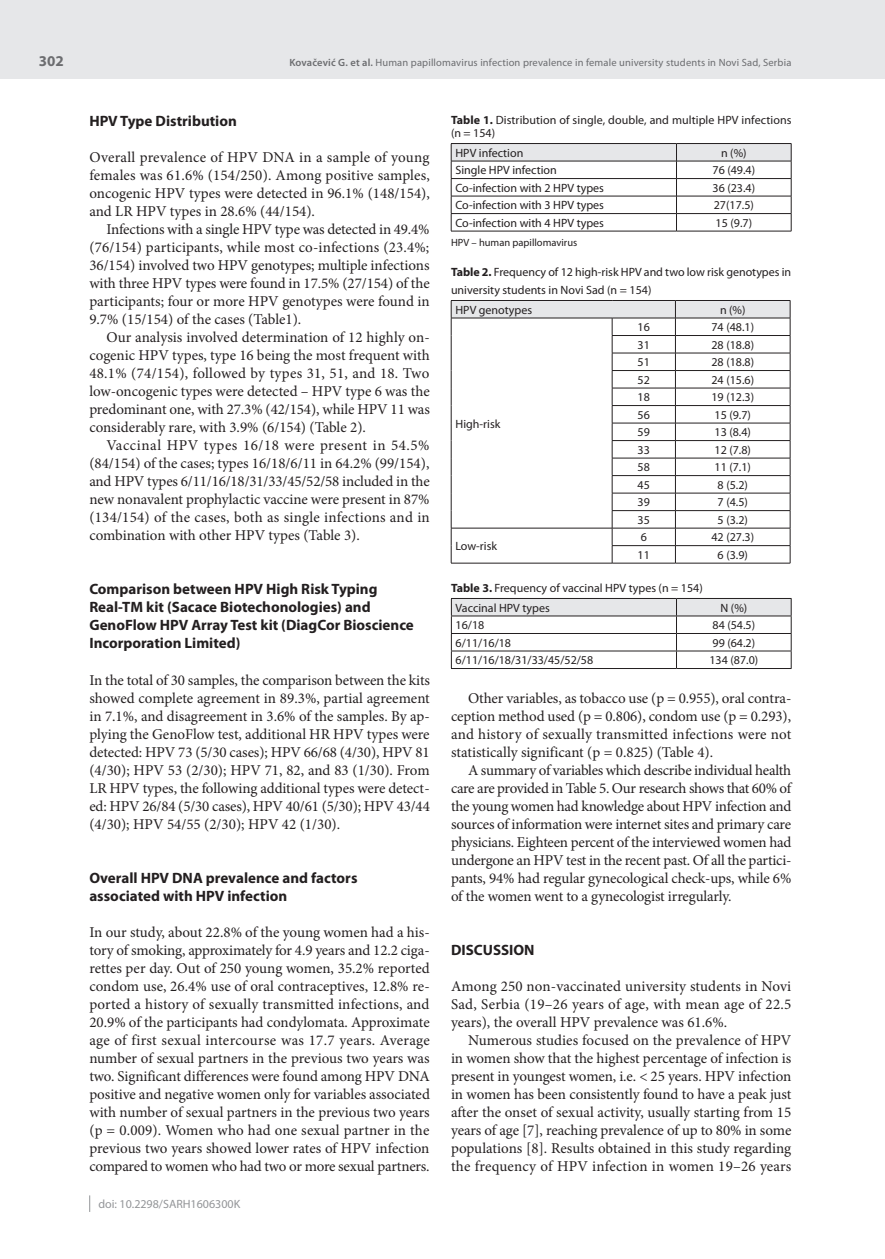
<style>
.page{position:relative;width:885px;height:1259px;background:#fff}
.page>*{position:absolute;margin:0;border:0;box-sizing:border-box;transform-origin:0 0}
.t1{font:15px/18px "Minion Pro";color:#231f20;text-align:justify}
.t2{font:700 15px/18px "Myriad Pro";color:#231f20}
.t3{font:700 15px "Myriad Pro";color:#6c6d70}
.t4{font:12px/13.5px "Myriad Pro";color:#231f20}
.t5{font:12px "Myriad Pro";color:#939598}
.t6{font:10.5px "Myriad Pro";letter-spacing:.015em;color:#6c6d70}
.t7{font:10.5px "Myriad Pro";color:#231f20}
.s1{font-weight:600}
.s2{font-weight:700}
</style>
<div class="page">
<div style="left:0;top:0;width:884px;height:79px;background:#e6e7e9"></div>
<svg style="left:89px;top:1195px;width:1px;height:17px"></svg>
<svg style="left:451px;top:143px;width:340px;height:88px"></svg>
<hr style="left:451px;top:231px;width:225px;height:1px;background:#231f20">
<hr style="left:676px;top:231px;width:115px;height:1px;background:#231f20">
<hr style="left:451px;top:563px;width:161px;height:1px;background:#231f20">
<svg style="left:451px;top:300px;width:339px;height:263px"></svg>
<hr style="left:612px;top:563px;width:63px;height:1px;background:#231f20">
<hr style="left:675px;top:563px;width:115px;height:1px;background:#231f20">
<hr style="left:451px;top:668px;width:225px;height:1px;background:#231f20">
<hr style="left:676px;top:668px;width:115px;height:1px;background:#231f20">
<svg style="left:451px;top:598px;width:340px;height:70px"></svg>
<p class="t3" style="left:39px;top:51px;width:26px">302</p>
<p class="t6" style="left:289px;top:56px;width:503px"><span class="s1">Kovačević G. et al.</span> Human papillomavirus infection prevalence in female university students in Novi Sad, Serbia</p>
<p class="t2" style="left:89px;top:112px;width:149px">HPV Type Distribution</p>
<p class="t1" style="left:89px;top:149px;width:342px">Overall prevalence of HPV DNA in a sample of young females was 61.6% (154/250). Among positive samples, oncogenic HPV types were detected in 96.1% (148/154), and LR HPV types in 28.6% (44/154).</p>
<p class="t1" style="left:89px;top:221px;width:342px;text-indent:17px">Infections with a single HPV type was detected in 49.4% (76/154) participants, while most co-infections (23.4%; 36/154) involved two HPV genotypes; multiple infections with three HPV types were found in 17.5% (27/154) of the participants; four or more HPV genotypes were found in 9.7% (15/154) of the cases (Table1).</p>
<p class="t1" style="left:89px;top:329px;width:342px;text-indent:17px">Our analysis involved determination of 12 highly on&shy;cogenic HPV types, type 16 being the most frequent with 48.1% (74/154), followed by types 31, 51, and 18. Two low-oncogenic types were detected – HPV type 6 was the predominant one, with 27.3% (42/154), while HPV 11 was considerably rare, with 3.9% (6/154) (Table 2).</p>
<p class="t1" style="left:89px;top:437px;width:342px;text-indent:17px">Vaccinal HPV types 16/18 were present in 54.5% (84/154) of the cases; types 16/18/6/11 in 64.2% (99/154), and HPV types 6/11/16/18/31/33/45/52/58 included in the new nonavalent prophylactic vaccine were present in 87% (134/154) of the cases, both as single infections and in combination with other HPV types (Table 3).</p>
<p class="t2" style="left:89px;top:580px;width:326px">Comparison between HPV High Risk Typing Real-TM kit (Sacace Biotechonologies) and GenoFlow HPV Array Test kit (DiagCor Bioscience Incorporation Limited)</p>
<p class="t1" style="left:89px;top:671px;width:342px">In the total of 30 samples, the comparison between the kits showed complete agreement in 89.3%, partial agreement in 7.1%, and disagreement in 3.6% of the samples. By ap&shy;plying the GenoFlow test, additional HR HPV types were detected: HPV 73 (5/30 cases); HPV 66/68 (4/30), HPV 81 (4/30); HPV 53 (2/30); HPV 71, 82, and 83 (1/30). From LR HPV types, the following additional types were detect&shy;ed: HPV 26/84 (5/30 cases), HPV 40/61 (5/30); HPV 43/44 (4/30); HPV 54/55 (2/30); HPV 42 (1/30).</p>
<p class="t2" style="left:89px;top:868px;width:270px">Overall HPV DNA prevalence and factors associated with HPV infection</p>
<p class="t1" style="left:89px;top:923px;width:342px">In our study, about 22.8% of the young women had a his&shy;tory of smoking, approximately for 4.9 years and 12.2 ciga&shy;rettes per day. Out of 250 young women, 35.2% reported condom use, 26.4% use of oral contraceptives, 12.8% re&shy;ported a history of sexually transmitted infections, and 20.9% of the participants had condylomata. Approximate age of first sexual intercourse was 17.7 years. Average number of sexual partners in the previous two years was two. Significant differences were found among HPV DNA positive and negative women only for variables associated with number of sexual partners in the previous two years (p = 0.009). Women who had one sexual partner in the previous two years showed lower rates of HPV infection compared to women who had two or more sexual partners.</p>
<p class="t5" style="left:98px;top:1196px;width:143px">doi: 10.2298/SARH1606300K</p>
<p class="t4" style="left:451px;top:113px;width:342px"><span class="s2">Table 1.</span> Distribution of single, double, and multiple HPV infections (n = 154)</p>
<p class="t4" style="left:455px;top:146px;width:69px">HPV infection</p>
<p class="t4" style="left:721px;top:146px;width:27px">n (%)</p>
<p class="t4" style="left:455px;top:163px;width:103px">Single HPV infection</p>
<p class="t4" style="left:712px;top:163px;width:44px">76 (49.4)</p>
<p class="t4" style="left:455px;top:181px;width:150px">Co-infection with 2 HPV types</p>
<p class="t4" style="left:712px;top:181px;width:44px">36 (23.4)</p>
<p class="t4" style="left:455px;top:198px;width:150px">Co-infection with 3 HPV types</p>
<p class="t4" style="left:713px;top:198px;width:42px">27(17.5)</p>
<p class="t4" style="left:455px;top:216px;width:150px">Co-infection with 4 HPV types</p>
<p class="t4" style="left:715px;top:216px;width:38px">15 (9.7)</p>
<p class="t7" style="left:451px;top:236px;width:128px">HPV – human papillomavirus</p>
<p class="t4" style="left:451px;top:263px;width:341px;line-height:18px"><span class="s2">Table 2.</span> Frequency of 12 high-risk HPV and two low risk genotypes in university students in Novi Sad (n = 154)</p>
<p class="t4" style="left:455px;top:303px;width:78px">HPV genotypes</p>
<p class="t4" style="left:720px;top:303px;width:27px">n (%)</p>
<p class="t4" style="left:455px;top:416px;width:46px">High-risk</p>
<p class="t4" style="left:637px;top:320px;width:14px">16</p>
<p class="t4" style="left:711px;top:320px;width:44px">74 (48.1)</p>
<p class="t4" style="left:637px;top:338px;width:14px">31</p>
<p class="t4" style="left:711px;top:338px;width:44px">28 (18.8)</p>
<p class="t4" style="left:637px;top:355px;width:14px">51</p>
<p class="t4" style="left:711px;top:355px;width:44px">28 (18.8)</p>
<p class="t4" style="left:637px;top:373px;width:14px">52</p>
<p class="t4" style="left:711px;top:373px;width:44px">24 (15.6)</p>
<p class="t4" style="left:637px;top:390px;width:14px">18</p>
<p class="t4" style="left:711px;top:390px;width:44px">19 (12.3)</p>
<p class="t4" style="left:637px;top:408px;width:14px">56</p>
<p class="t4" style="left:714px;top:408px;width:38px">15 (9.7)</p>
<p class="t4" style="left:637px;top:425px;width:14px">59</p>
<p class="t4" style="left:714px;top:425px;width:38px">13 (8.4)</p>
<p class="t4" style="left:637px;top:443px;width:14px">33</p>
<p class="t4" style="left:714px;top:443px;width:38px">12 (7.8)</p>
<p class="t4" style="left:637px;top:460px;width:14px">58</p>
<p class="t4" style="left:714px;top:460px;width:38px">11 (7.1)</p>
<p class="t4" style="left:637px;top:478px;width:14px">45</p>
<p class="t4" style="left:717px;top:478px;width:32px">8 (5.2)</p>
<p class="t4" style="left:637px;top:495px;width:14px">39</p>
<p class="t4" style="left:717px;top:495px;width:32px">7 (4.5)</p>
<p class="t4" style="left:637px;top:513px;width:14px">35</p>
<p class="t4" style="left:717px;top:513px;width:32px">5 (3.2)</p>
<p class="t4" style="left:640px;top:530px;width:8px">6</p>
<p class="t4" style="left:711px;top:530px;width:44px">42 (27.3)</p>
<p class="t4" style="left:637px;top:548px;width:14px">11</p>
<p class="t4" style="left:717px;top:548px;width:32px">6 (3.9)</p>
<p class="t4" style="left:455px;top:578px;width:249px;line-height:19.6px;text-indent:-5px"><span class="s2">Table 3.</span> Frequency of vaccinal HPV types (n = 154)<br>Vaccinal HPV types</p>
<p class="t4" style="left:455px;top:539px;width:43px">Low-risk</p>
<p class="t4" style="left:720px;top:601px;width:28px">N (%)</p>
<p class="t4" style="left:455px;top:618px;width:30px">16/18</p>
<p class="t4" style="left:712px;top:618px;width:44px">84 (54.5)</p>
<p class="t4" style="left:455px;top:636px;width:57px">6/11/16/18</p>
<p class="t4" style="left:712px;top:636px;width:44px">99 (64.2)</p>
<p class="t4" style="left:455px;top:653px;width:139px">6/11/16/18/31/33/45/52/58</p>
<p class="t4" style="left:709px;top:653px;width:50px">134 (87.0)</p>
<p class="t1" style="left:451px;top:689px;width:342px;text-indent:17px">Other variables, as tobacco use (p = 0.955), oral contra&shy;ception method used (p = 0.806), condom use (p = 0.293), and history of sexually transmitted infections were not statistically significant (p = 0.825) (Table 4).</p>
<p class="t1" style="left:451px;top:761px;width:342px;text-indent:17px">A summary of variables which describe individual health care are provided in Table 5. Our research shows that 60% of the young women had knowledge about HPV infection and sources of information were internet sites and primary care physicians. Eighteen percent of the interviewed women had undergone an HPV test in the recent past. Of all the partici&shy;pants, 94% had regular gynecological check-ups, while 6% of the women went to a gynecologist irregularly.</p>
<p class="t2" style="left:451px;top:940px;width:85px">DISCUSSION</p>
<p class="t1" style="left:451px;top:977px;width:342px">Among 250 non-vaccinated university students in Novi Sad, Serbia (19–26 years of age, with mean age of 22.5 years), the overall HPV prevalence was 61.6%.</p>
<p class="t1" style="left:451px;top:1031px;width:342px;text-indent:17px">Numerous studies focused on the prevalence of HPV in women show that the highest percentage of infection is present in youngest women, i.e. &lt; 25 years. HPV infection in women has been consistently found to have a peak just after the onset of sexual activity, usually starting from 15 years of age [7], reaching prevalence of up to 80% in some populations [8]. Results obtained in this study regarding the frequency of HPV infection in women 19–26 years</p>
</div>
